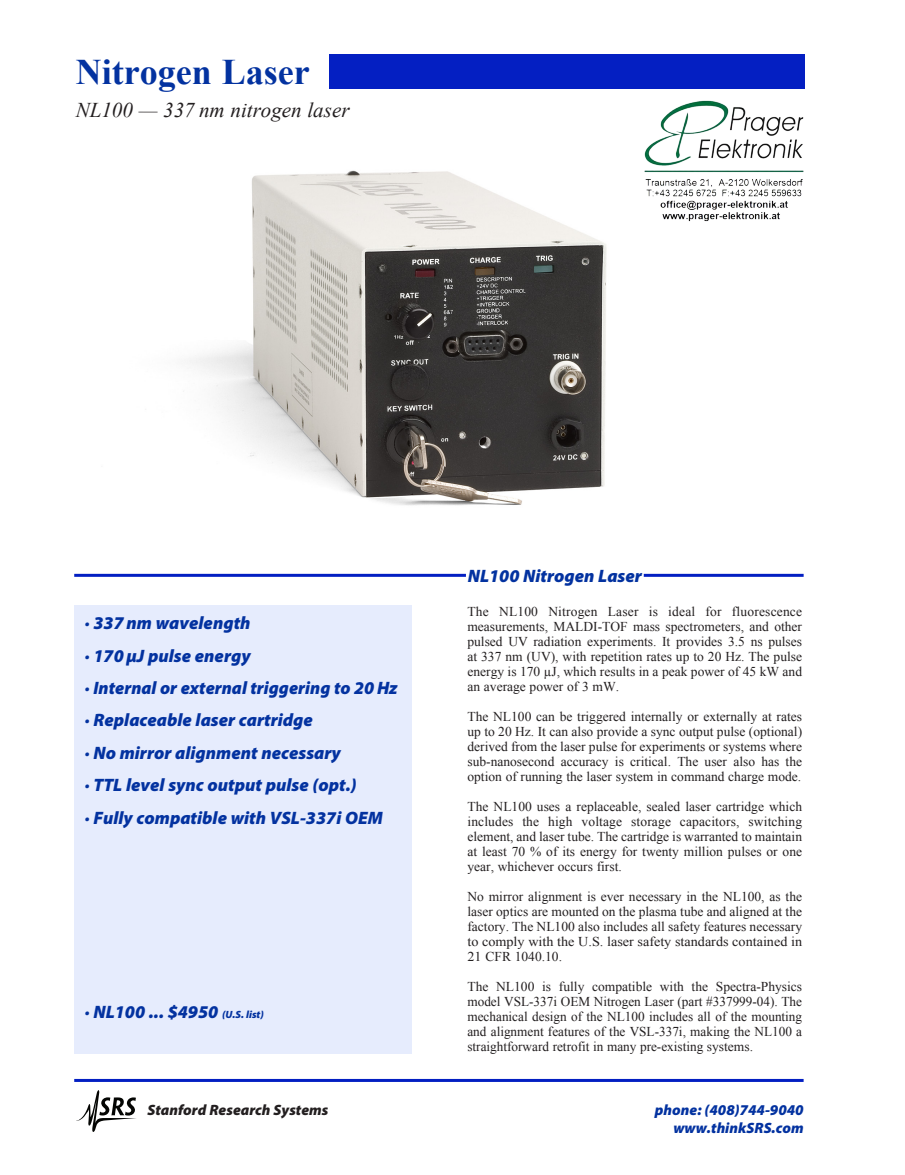
<style>
.page{position:relative;width:905px;height:1175px;background:#fff}
.page>*{position:absolute;margin:0;border:0;box-sizing:border-box;transform-origin:0 0}
.t1{font:700 36px "Times New Roman";color:#0332a0}
.t2{font:italic 21px "Times New Roman";color:#231f20}
.t3{font:italic 900 18px "Myriad Pro";color:#0332a0}
.t4{font:italic 900 15px/18px "Myriad Pro";color:#0332a0;text-align:right}
.t5{font:italic 900 15px "Myriad Pro";color:#231f20}
.t6{font:13.5px/15px "Times New Roman";color:#231f20;text-align:justify}
.s1{font-size:10.5px}
</style>
<div class="page">
<hr style="left:74px;top:1078px;width:729px;height:3px;background:#031fc2">
<svg style="left:76px;top:1090px;width:60px;height:41px"></svg>
<div style="left:74px;top:605px;width:338px;height:448px;background:#e6ecfd"></div>
<hr style="left:74px;top:574px;width:392px;height:3px;background:#031fc2">
<hr style="left:643px;top:574px;width:160px;height:3px;background:#031fc2">
<div style="left:329px;top:54px;width:475px;height:35px;background:#041fc2"></div>
<img style="left:183px;top:170px;width:424px;height:336px">
<img style="left:644px;top:100px;width:160px;height:122px">
<p class="t1" style="left:76px;top:47px;width:235px">Nitrogen Laser</p>
<p class="t2" style="left:76px;top:95px;width:275px">NL100 — 337 nm nitrogen laser</p>
<p class="t3" style="left:85px;top:613px;width:167px">· 337 nm wavelength</p>
<p class="t3" style="left:85px;top:645px;width:167px">· 170 µJ pulse energy</p>
<p class="t3" style="left:85px;top:678px;width:314px">· Internal or external triggering to 20Hz</p>
<p class="t3" style="left:85px;top:710px;width:230px">· Replaceable laser cartridge</p>
<p class="t3" style="left:85px;top:742px;width:258px">· No mirror alignment necessary</p>
<p class="t3" style="left:85px;top:775px;width:273px">· TTL level sync output pulse (opt.)</p>
<p class="t3" style="left:85px;top:807px;width:299px">· Fully compatible with VSL-337i OEM</p>
<p class="t3" style="left:85px;top:1002px;width:181px">· NL100 ... $4950 <span class="s1">(U.S. list)</span></p>
<p class="t3" style="left:468px;top:566px;width:176px">NL100 Nitrogen Laser</p>
<p class="t6" style="left:467px;top:603px;width:336px">The NL100 Nitrogen Laser is ideal for fluorescence measurements, MALDI-TOF mass spectrometers, and other pulsed UV radiation experiments. It provides 3.5 ns pulses at 337 nm (UV), with repetition rates up to 20 Hz. The pulse energy is 170 µJ, which results in a peak power of 45 kW and an average power of 3 mW.</p>
<p class="t6" style="left:467px;top:708px;width:336px">The NL100 can be triggered internally or externally at rates up to 20 Hz. It can also provide a sync output pulse (optional) derived from the laser pulse for experiments or systems where</p>
<p class="t6" style="left:467px;top:753px;width:336px">sub-nanosecond accuracy is critical. The user also has the option of running the laser system in command charge mode.</p>
<p class="t6" style="left:467px;top:798px;width:336px">The NL100 uses a replaceable, sealed laser cartridge which includes the high voltage storage capacitors, switching element, and laser tube. The cartridge is warranted to maintain at least 70 % of its energy for twenty million pulses or one year, whichever occurs first.</p>
<p class="t6" style="left:467px;top:888px;width:336px">No mirror alignment is ever necessary in the NL100, as the laser optics are mounted on the plasma tube and aligned at the factory. The NL100 also includes all safety features necessary to comply with the U.S. laser safety standards contained in 21 CFR 1040.10.</p>
<p class="t6" style="left:467px;top:978px;width:336px">The NL100 is fully compatible with the Spectra-Physics model VSL-337i OEM Nitrogen Laser (part #337999-04). The mechanical design of the NL100 includes all of the mounting and alignment features of the VSL-337i, making the NL100 a straightforward retrofit in many pre-existing systems.</p>
<p class="t5" style="left:147px;top:1101px;width:182px">Stanford Research Systems</p>
<p class="t4" style="left:655px;top:1101px;width:150px">phone: (408)744-9040 www.thinkSRS.com</p>
</div>
